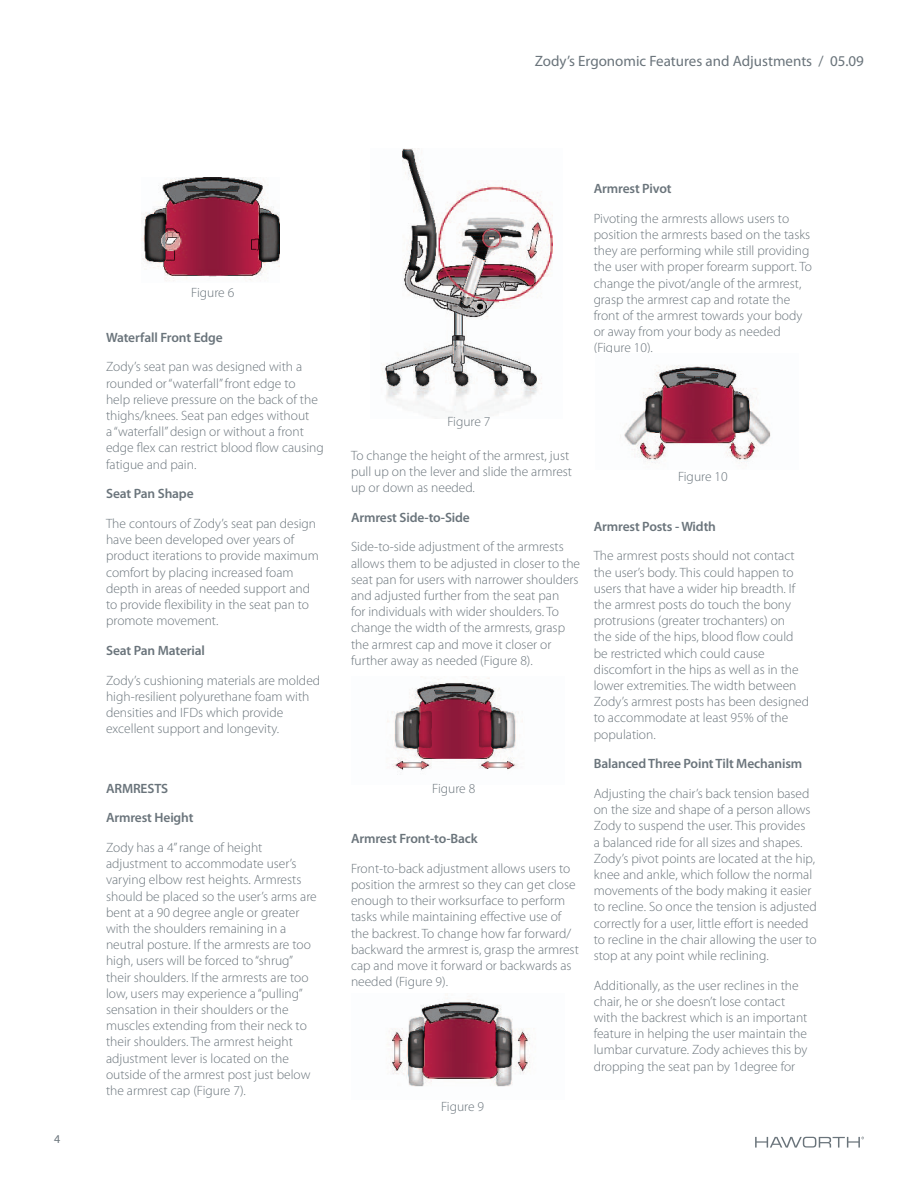
<style>
.page{position:relative;width:918px;height:1188px;background:#fff}
.page>*{position:absolute;margin:0;border:0;box-sizing:border-box;transform-origin:0 0}
.t1{font:15px "Myriad Pro";color:#6a747b}
.Body_Copy{font:300 13.5px/16.2px "Myriad Pro";color:#6a747b}
.Body_Copy-2{font:600 13.5px "Myriad Pro";letter-spacing:-.01em;color:#6a747b}
.t2{font:12px "Myriad Pro";color:#6a747b}
</style>
<div class="page">
<svg style="left:755px;top:1137px;width:109px;height:11px"></svg>
<img style="left:141px;top:177px;width:139px;height:103px">
<img style="left:382px;top:149px;width:171px;height:265px">
<img style="left:387px;top:676px;width:136px;height:99px">
<img style="left:387px;top:999px;width:143px;height:88px">
<img style="left:624px;top:365px;width:147px;height:98px">
<p class="t2" style="left:54px;top:1132px;width:8px">4</p>
<p class="t1" style="left:535px;top:53px;width:331px">Zody’s Ergonomic Features and Adjustments / 05.09</p>
<p class="Body_Copy" style="left:191px;top:284px;width:45px">Figure 6</p>
<p class="Body_Copy-2" style="left:106px;top:329px;width:118px">Waterfall Front Edge</p>
<p class="Body_Copy" style="left:106px;top:359px;width:219px">Zody’s seat pan was designed with a rounded or “waterfall” front edge to<br>help relieve pressure on the back of the thighs/knees. Seat pan edges without<br>a “waterfall” design or without a front edge flex can restrict blood flow causing fatigue and pain.</p>
<p class="Body_Copy-2" style="left:106px;top:485px;width:89px">Seat Pan Shape</p>
<p class="Body_Copy" style="left:106px;top:516px;width:214px">The contours of Zody’s seat pan design have been developed over years of product iterations to provide maximum comfort by placing increased foam depth in areas of needed support and to provide flexibility in the seat pan to promote movement.</p>
<p class="Body_Copy-2" style="left:106px;top:642px;width:101px">Seat Pan Material</p>
<p class="Body_Copy" style="left:106px;top:672px;width:216px">Zody’s cushioning materials are molded high-resilient polyurethane foam with densities and IFDs which provide excellent support and longevity.</p>
<p class="Body_Copy-2" style="left:106px;top:779px;width:64px">ARMRESTS</p>
<p class="Body_Copy-2" style="left:106px;top:809px;width:89px">Armrest Height</p>
<p class="Body_Copy" style="left:106px;top:840px;width:212px">Zody has a 4” range of height adjustment to accommodate user’s varying elbow rest heights. Armrests should be placed so the user’s arms are bent at a 90 degree angle or greater with the shoulders remaining in a neutral posture. If the armrests are too high, users will be forced to “shrug” their shoulders. If the armrests are too low, users may experience a “pulling” sensation in their shoulders or the muscles extending from their neck to their shoulders. The armrest height adjustment lever is located on the outside of the armrest post just below the armrest cap (Figure 7).</p>
<p class="Body_Copy-2" style="left:594px;top:180px;width:79px">Armrest Pivot</p>
<p class="Body_Copy" style="left:594px;top:210px;width:220px">Pivoting the armrests allows users to position the armrests based on the tasks they are performing while still providing the user with proper forearm support. To change the pivot/angle of the armrest, grasp the armrest cap and rotate the front of the armrest towards your body or away from your body as needed (Figure 10).</p>
<p class="Body_Copy" style="left:447px;top:413px;width:45px">Figure 7</p>
<p class="Body_Copy" style="left:351px;top:447px;width:223px">To change the height of the armrest, just pull up on the lever and slide the armrest up or down as needed.</p>
<p class="Body_Copy-2" style="left:351px;top:509px;width:120px">Armrest Side-to-Side</p>
<p class="Body_Copy" style="left:351px;top:539px;width:231px">Side-to-side adjustment of the armrests allows them to be adjusted in closer to the seat pan for users with narrower shoulders and adjusted further from the seat pan<br>for individuals with wider shoulders. To change the width of the armrests, grasp the armrest cap and move it closer or further away as needed (Figure 8).</p>
<p class="Body_Copy" style="left:432px;top:780px;width:45px">Figure 8</p>
<p class="Body_Copy-2" style="left:351px;top:830px;width:128px">Armrest Front-to-Back</p>
<p class="Body_Copy" style="left:351px;top:860px;width:229px">Front-to-back adjustment allows users to position the armrest so they can get close enough to their worksurface to perform tasks while maintaining effective use of the backrest. To change how far forward/ backward the armrest is, grasp the armrest cap and move it forward or backwards as needed (Figure 9).</p>
<p class="Body_Copy" style="left:441px;top:1099px;width:45px">Figure 9</p>
<p class="Body_Copy" style="left:678px;top:468px;width:51px">Figure 10</p>
<p class="Body_Copy-2" style="left:594px;top:518px;width:124px">Armrest Posts - Width</p>
<p class="Body_Copy" style="left:594px;top:548px;width:217px">The armrest posts should not contact the user’s body. This could happen to users that have a wider hip breadth. If the armrest posts do touch the bony protrusions (greater trochanters) on<br>the side of the hips, blood flow could be restricted which could cause discomfort in the hips as well as in the lower extremities. The width between Zody’s armrest posts has been designed to accommodate at least 95% of the population.</p>
<p class="Body_Copy-2" style="left:594px;top:755px;width:210px">Balanced Three Point Tilt Mechanism</p>
<p class="Body_Copy" style="left:594px;top:786px;width:225px">Adjusting the chair’s back tension based on the size and shape of a person allows Zody to suspend the user. This provides<br>a balanced ride for all sizes and shapes.<br>Zody’s pivot points are located at the hip, knee and ankle, which follow the normal movements of the body making it easier to recline. So once the tension is adjusted correctly for a user, little effort is needed to recline in the chair allowing the user to stop at any point while reclining.</p>
<p class="Body_Copy" style="left:594px;top:977px;width:215px">Additionally, as the user reclines in the chair, he or she doesn’t lose contact with the backrest which is an important feature in helping the user maintain the lumbar curvature. Zody achieves this by dropping the seat pan by 1degree for</p>
</div>
